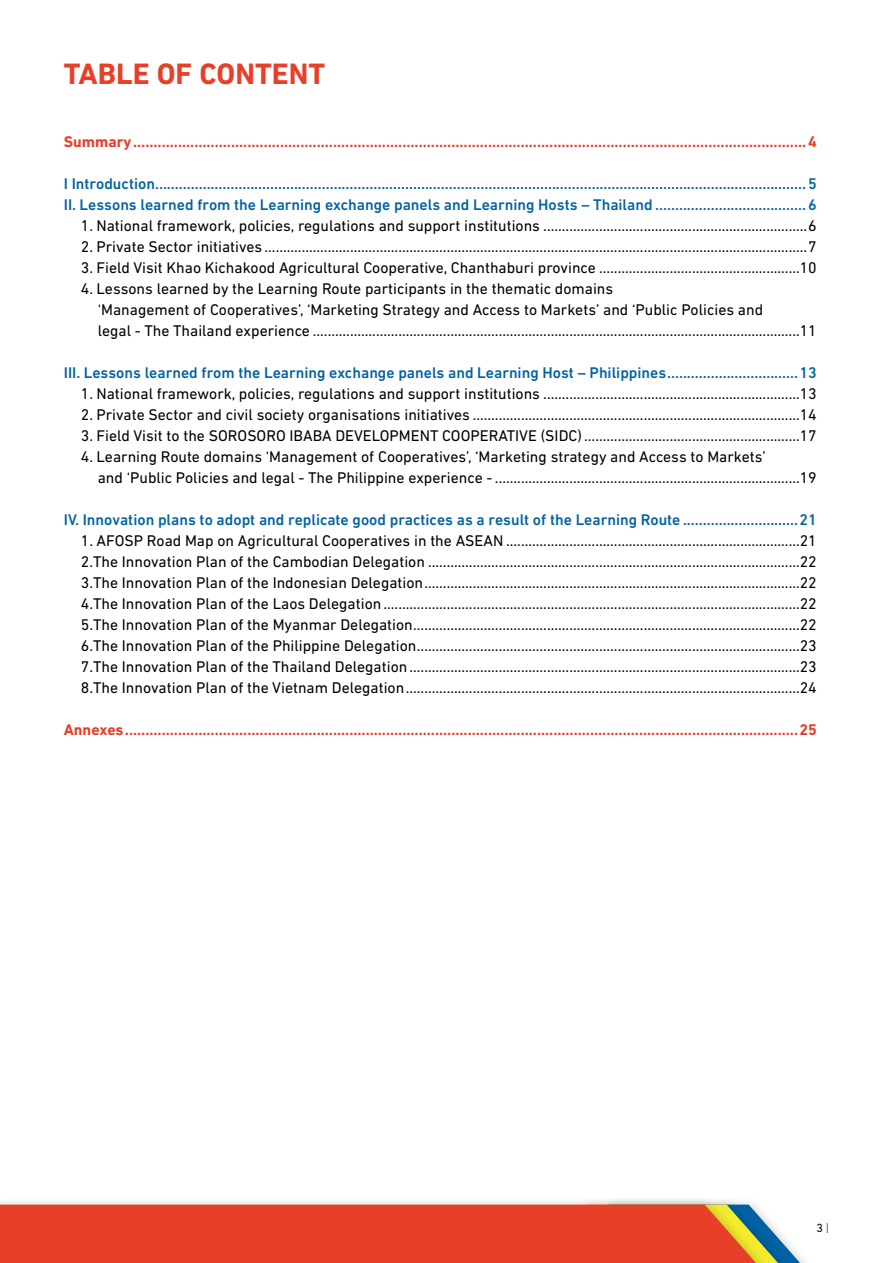
<style>
.page{position:relative;width:893px;height:1263px;background:#fff}
.page>*{position:absolute;margin:0;border:0;box-sizing:border-box;transform-origin:0 0}
.t1{font:700 30px "DIN Next LT Pro";color:#e73f28}
.t2{font:15.75px/21px "DIN Next LT Pro";color:#000}
.t3{font:500 15.75px/21px "DIN Next LT Pro";color:#0062a4}
.t4{font:700 15.75px "DIN Next LT Pro";color:#e73f28}
.t5{font:12px "DIN Next LT Pro";color:#000}
.s1{color:#0062a4}
</style>
<div class="page">
<svg style="left:784px;top:1238px;width:22px;height:25px"></svg>
<div style="left:0;top:1196px;width:784px;height:67px;background:#000;opacity:.15"></div>
<svg style="left:0;top:1204px;width:774px;height:59px;background:#e2472d"></svg>
<h1 class="t1" style="left:64px;top:56px;width:34px">Table</h1>
<h1 class="t1" style="left:157px;top:56px;width:79px">of Content</h1>
<p class="t4" style="left:64px;top:132px;width:755px">Summary.....................................................................................................................................................................4</p>
<p class="t3" style="left:64px;top:173px;width:755px">I Introduction....................................................................................................................................................................5<br>II. Lessons learned from the Learning exchange panels and Learning Hosts – Thailand ......................................6</p>
<p class="t2" style="left:81px;top:215px;width:737px">1. National framework, policies, regulations and support institutions .......................................................................6</p>
<p class="t2" style="left:81px;top:236px;width:737px">2. Private Sector initiatives ..................................................................................................................................................7</p>
<p class="t2" style="left:81px;top:257px;width:737px">3. Field Visit Khao Kichakood Agricultural Cooperative, Chanthaburi province ......................................................10</p>
<p class="t2" style="left:98px;top:278px;width:720px;text-indent:-17px">4. Lessons learned by the Learning Route participants in the thematic domains<br>‘Management of Cooperatives’, ‘Marketing Strategy and Access to Markets’ and ‘Public Policies and<br>legal - The Thailand experience ...................................................................................................................................11</p>
<p class="t3" style="left:64px;top:362px;width:755px">III. Lessons learned from the Learning exchange panels and Learning Host – Philippines.................................13</p>
<p class="t2" style="left:81px;top:383px;width:737px">1. National framework, policies, regulations and support institutions .....................................................................13</p>
<p class="t2" style="left:81px;top:404px;width:737px">2. Private Sector and civil society organisations initiatives ........................................................................................14</p>
<p class="t2" style="left:81px;top:425px;width:737px">3. Field Visit to the SOROSORO IBABA DEVELOPMENT COOPERATIVE (SIDC) ..........................................................17</p>
<p class="t2" style="left:98px;top:446px;width:720px;text-indent:-17px">4. Learning Route domains ‘Management of Cooperatives’, ‘Marketing strategy and Access to Markets’<br>and ‘Public Policies and legal - The Philippine experience - ..................................................................................19</p>
<p class="t3" style="left:64px;top:509px;width:755px">IV. Innovation plans to adopt and replicate good practices as a result of the Learning Route .............................21</p>
<p class="t2" style="left:81px;top:530px;width:737px;text-align:justify">1. AFOSP Road Map on Agricultural Cooperatives in the ASEAN ...............................................................................21<br>2.The Innovation Plan of the Cambodian Delegation ....................................................................................................22<br>3.The Innovation Plan of the Indonesian Delegation.....................................................................................................22<br>4.The Innovation Plan of the Laos Delegation................................................................................................................22<br>5.The Innovation Plan of the Myanmar Delegation........................................................................................................22<br>6.The Innovation Plan of the Philippine Delegation.......................................................................................................23<br>7.The Innovation Plan of the Thailand Delegation.........................................................................................................23<br>8.The Innovation Plan of the Vietnam Delegation..........................................................................................................24</p>
<p class="t4" style="left:64px;top:720px;width:755px">Annexes.....................................................................................................................................................................25</p>
<p class="t5" style="left:816px;top:1220px;width:14px">3 <span class="s1">|</span></p>
</div>
